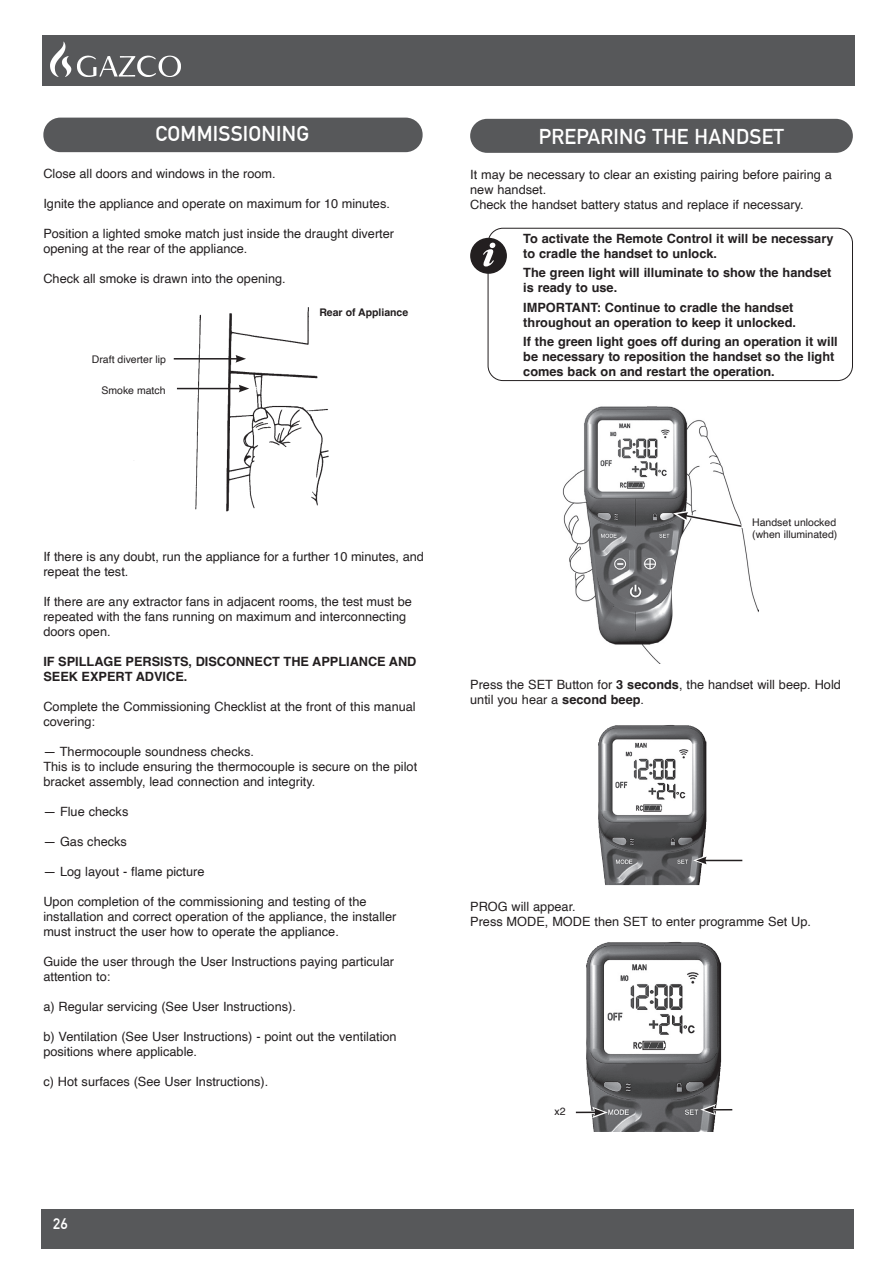
<style>
.page{position:relative;width:893px;height:1263px;background:#fff}
.page>*{position:absolute;margin:0;border:0;box-sizing:border-box;transform-origin:0 0}
.t1{font:700 21px "DIN Alternate";letter-spacing:.01em;color:#fff}
.t2{font:700 15px "DIN Alternate";color:#fff}
.t3{font:12.75px/15px "Helvetica";color:#231f20}
.t4{font:700 12.75px/15px "Helvetica";color:#231f20}
.t5{font:10.5px/12.6px "Helvetica";color:#231f20}
.t6{font:700 10.5px "Helvetica";color:#231f20}
.s1{font-weight:700}
</style>
<div class="page">
<div style="left:41px;top:1209px;width:813px;height:39px;background:#57585a"></div>
<div style="left:42px;top:35px;width:812px;height:50px;background:#57585a"></div>
<img style="left:50px;top:42px;width:14px;height:35px">
<div style="left:43px;top:118px;width:380px;height:34px;background:#57585a;border-radius:17px"></div>
<img style="left:173px;top:307px;width:156px;height:205px">
<hr style="left:174px;top:358px;width:64px;height:1px;background:#231f20">
<svg style="left:236px;top:355px;width:10px;height:8px"></svg>
<hr style="left:177px;top:388px;width:64px;height:1px;background:#231f20">
<svg style="left:239px;top:385px;width:10px;height:7px"></svg>
<div style="left:470px;top:119px;width:383px;height:34px;background:#57585a;border-radius:17px"></div>
<div style="left:488px;top:228px;width:365px;height:153px;border:1px solid #231f20;border-radius:15px"></div>
<div style="left:471px;top:239px;width:35px;height:34px;background:#231f20;border-radius:50%"></div>
<div style="left:470px;top:238px;width:37px;height:36px;border:2px solid #231f20;border-radius:50%"></div>
<svg style="left:483px;top:243px;width:12px;height:23px"></svg>
<img style="left:562px;top:406px;width:196px;height:257px">
<svg style="left:673px;top:510px;width:76px;height:20px"></svg>
<img style="left:598px;top:725px;width:109px;height:160px">
<div style="left:706px;top:858px;width:36px;height:5px;background:#c7c6c6"></div>
<hr style="left:704px;top:860px;width:38px;height:1px;background:#231f20">
<svg style="left:693px;top:853px;width:21px;height:15px"></svg>
<img style="left:586px;top:942px;width:135px;height:190px">
<hr style="left:576px;top:1111px;width:21px;height:3px;background:#fff">
<hr style="left:576px;top:1111px;width:20px;height:2px;background:#231f20">
<svg style="left:592px;top:1106px;width:16px;height:12px"></svg>
<svg style="left:700px;top:1104px;width:32px;height:11px"></svg>
<h1 class="t1" style="left:156px;top:118px;width:155px">COMMISSIONING</h1>
<p class="t3" style="left:43px;top:167px;width:234px">Close all doors and windows in the room.</p>
<p class="t3" style="left:43px;top:197px;width:348px">Ignite the appliance and operate on maximum for 10 minutes.</p>
<p class="t3" style="left:43px;top:227px;width:352px">Position a lighted smoke match just inside the draught diverter opening at the rear of the appliance.</p>
<p class="t3" style="left:43px;top:272px;width:244px">Check all smoke is drawn into the opening.</p>
<p class="t6" style="left:319px;top:306px;width:90px">Rear of Appliance</p>
<p class="t5" style="left:92px;top:353px;width:76px">Draft diverter lip</p>
<p class="t5" style="left:101px;top:384px;width:66px">Smoke match</p>
<h1 class="t1" style="left:539px;top:121px;width:247px">PREPARING THE HANDSET</h1>
<p class="t3" style="left:470px;top:167px;width:363px">It may be necessary to clear an existing pairing before pairing a new handset.<br>Check the handset battery status and replace if necessary.</p>
<p class="t4" style="left:523px;top:233px;width:312px">To activate the Remote Control it will be necessary to cradle the handset to unlock.</p>
<p class="t4" style="left:523px;top:267px;width:310px">The green light will illuminate to show the handset is ready to use.</p>
<p class="t4" style="left:523px;top:301px;width:274px">IMPORTANT: Continue to cradle the handset throughout an operation to keep it unlocked.</p>
<p class="t4" style="left:523px;top:335px;width:316px">If the green light goes off during an operation it will be necessary to reposition the handset so the light comes back on and restart the operation.</p>
<p class="t3" style="left:43px;top:549px;width:382px">If there is any doubt, run the appliance for a further 10 minutes, and repeat the test.</p>
<p class="t3" style="left:43px;top:594px;width:370px">If there are any extractor fans in adjacent rooms, the test must be repeated with the fans running on maximum and interconnecting doors open.</p>
<p class="t4" style="left:43px;top:655px;width:375px">IF SPILLAGE PERSISTS, DISCONNECT THE APPLIANCE AND<br>SEEK EXPERT ADVICE.</p>
<p class="t3" style="left:43px;top:699px;width:374px">Complete the Commissioning Checklist at the front of this manual covering:</p>
<p class="t3" style="left:43px;top:744px;width:375px">— Thermocouple soundness checks.<br>This is to include ensuring the thermocouple is secure on the pilot bracket assembly, lead connection and integrity.</p>
<p class="t3" style="left:43px;top:804px;width:87px">— Flue checks</p>
<p class="t3" style="left:43px;top:834px;width:85px">— Gas checks</p>
<p class="t3" style="left:43px;top:864px;width:163px">— Log layout - flame picture</p>
<p class="t3" style="left:43px;top:894px;width:354px">Upon completion of the commissioning and testing of the installation and correct operation of the appliance, the installer must instruct the user how to operate the appliance.</p>
<p class="t3" style="left:43px;top:954px;width:352px">Guide the user through the User Instructions paying particular attention to:</p>
<p class="t3" style="left:43px;top:999px;width:254px">a) Regular servicing (See User Instructions).</p>
<p class="t3" style="left:43px;top:1029px;width:355px">b) Ventilation (See User Instructions) - point out the ventilation positions where applicable.</p>
<p class="t3" style="left:43px;top:1074px;width:226px">c) Hot surfaces (See User Instructions).</p>
<p class="t2" style="left:53px;top:1213px;width:16px">26</p>
<p class="t5" style="left:752px;top:516px;width:87px">Handset unlocked (when illuminated)</p>
<p class="t3" style="left:470px;top:677px;width:372px">Press the SET Button for <span class="s1">3 seconds</span>, the handset will beep. Hold until you hear a <span class="s1">second beep</span>.</p>
<p class="t3" style="left:470px;top:899px;width:342px">PROG will appear.<br>Press MODE, MODE then SET to enter programme Set Up.</p>
<p class="t5" style="left:555px;top:1105px;width:13px">x2</p>
</div>
